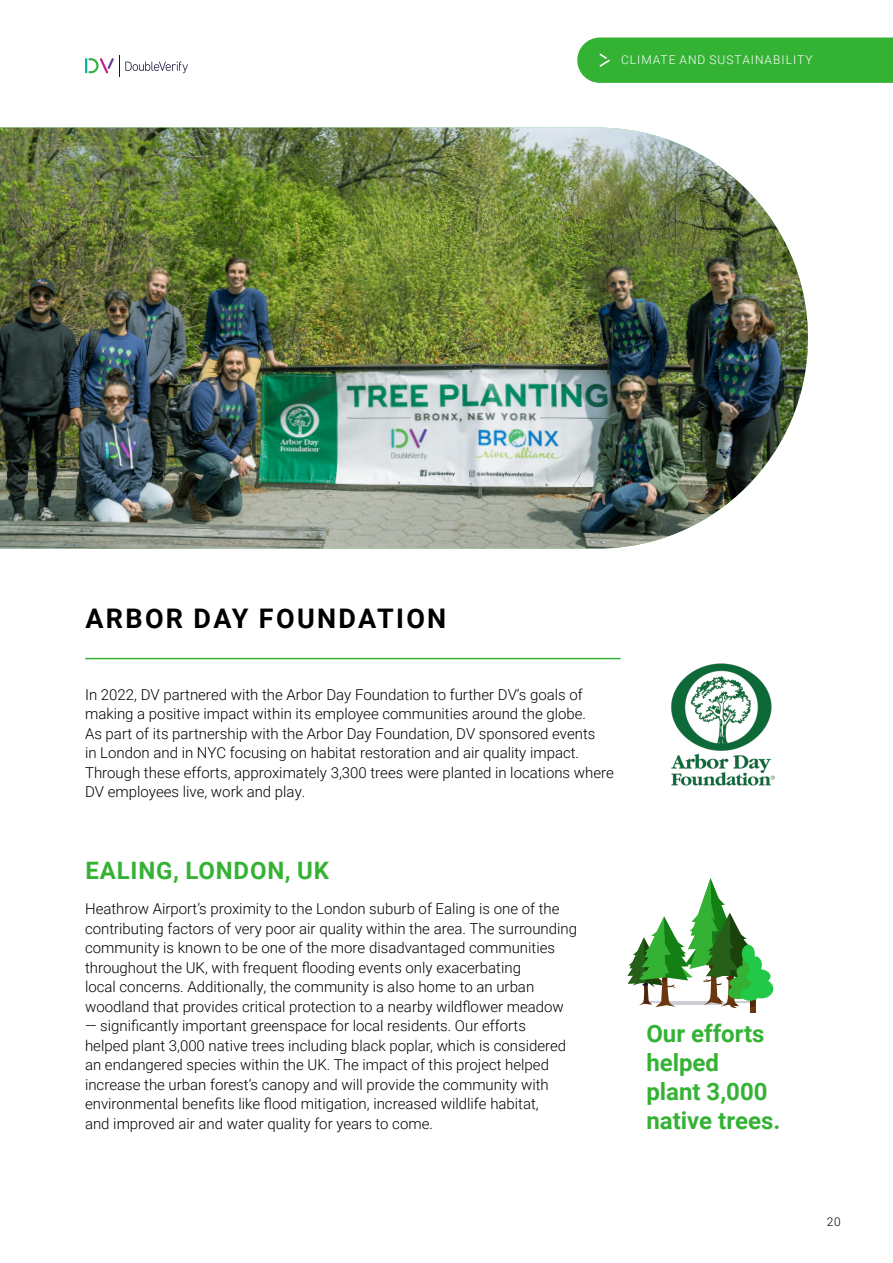
<style>
.page{position:relative;width:893px;height:1263px;background:#fff}
.page>*{position:absolute;margin:0;border:0;box-sizing:border-box;transform-origin:0 0}
.t1{font:700 27px "Roboto";letter-spacing:.085em;color:#000}
.t2{font:700 24px/28.8px "Roboto";color:#34b234}
.t3{font:700 24px "Roboto";letter-spacing:.035em;color:#34b234}
.t4{font:300 15px/19.5px "Roboto";color:#000}
.t5{font:300 12px "Roboto";letter-spacing:.085em;color:#fff}
.t6{font:300 12px "Roboto";color:#000}
</style>
<div class="page">
<svg style="left:85px;top:55px;width:103px;height:22px"></svg>
<div style="left:577px;top:38px;width:316px;height:45px;background:#34b234"></div>
<hr style="left:86px;top:658px;width:534px;height:1px;background:#34b234">
<img style="left:0;top:128px;width:808px;height:421px">
<img style="left:671px;top:663px;width:104px;height:123px">
<div style="left:750px;top:995px;width:5px;height:17px;background:#6a3710"></div>
<svg style="left:628px;top:878px;width:145px;height:130px"></svg>
<p class="t5" style="left:621px;top:52px;width:193px">CLIMATE AND SUSTAINABILITY</p>
<h1 class="t1" style="left:86px;top:599px;width:362px">ARBOR DAY FOUNDATION</h1>
<p class="t4" style="left:85px;top:684px;width:530px">In 2022, DV partnered with the Arbor Day Foundation to further DV’s goals of making a positive impact within its employee communities around the globe.<br>As part of its partnership with the Arbor Day Foundation, DV sponsored events<br>in London and in NYC focusing on habitat restoration and air quality impact.<br>Through these efforts, approximately 3,300 trees were planted in locations where DV employees live, work and play.</p>
<h2 class="t3" style="left:85px;top:853px;width:245px">EALING, LONDON, UK</h2>
<p class="t4" style="left:85px;top:898px;width:493px">Heathrow Airport’s proximity to the London suburb of Ealing is one of the contributing factors of very poor air quality within the area. The surrounding community is known to be one of the more disadvantaged communities throughout the UK, with frequent flooding events only exacerbating<br>local concerns. Additionally, the community is also home to an urban woodland that provides critical protection to a nearby wildflower meadow</p>
<p class="t4" style="left:85px;top:1015px;width:483px">— significantly important greenspace for local residents. Our efforts helped plant 3,000 native trees including black poplar, which is considered an endangered species within the UK. The impact of this project helped increase the urban forest’s canopy and will provide the community with environmental benefits like flood mitigation, increased wildlife habitat, and improved air and water quality for years to come.</p>
<h2 class="t2" style="left:646px;top:1018px;width:136px">Our efforts helped<br>plant 3,000 native trees.</h2>
<p class="t6" style="left:827px;top:1213px;width:15px">20</p>
</div>
